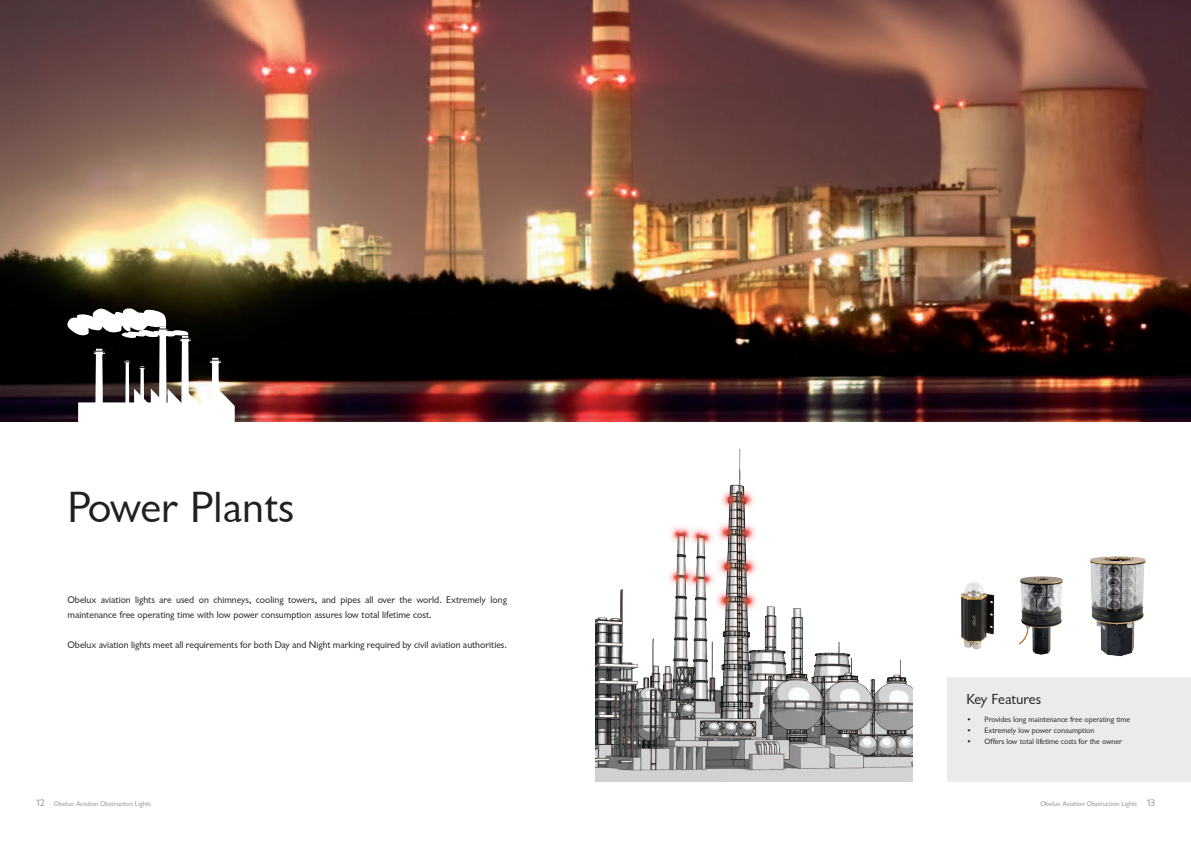
<style>
.page{position:relative;width:1191px;height:842px;background:#fff}
.page>*{position:absolute;margin:0;border:0;box-sizing:border-box;transform-origin:0 0}
.Tuoteotsikko{font:45px "Garrison Sans";color:#231f20}
.Tuoteotsikko-2{font:15px "Garrison Sans";color:#231f20}
.Tuoteotsikko-3{font:10px/15px "Garrison Sans";color:#231f20}
.Tuoteotsikko-4{font:8px "Garrison Sans";color:#231f20}
.t1{font:7px "Garrison Sans";color:#939292}
.s1{font-size:10px}
</style>
<div class="page">
<img style="left:0;top:0;width:1191px;height:421px">
<img style="left:595px;top:449px;width:317px;height:332px">
<svg style="left:66px;top:306px;width:169px;height:116px"></svg>
<div style="left:947px;top:677px;width:244px;height:104px;background:#ebebeb"></div>
<img style="left:1090px;top:556px;width:56px;height:101px">
<img style="left:1019px;top:576px;width:44px;height:79px">
<img style="left:960px;top:582px;width:35px;height:68px">
<p class="Tuoteotsikko" style="left:67px;top:483px;width:228px">Power Plants</p>
<p class="Tuoteotsikko-3" style="left:67px;top:592px;width:441px">Obelux aviation lights are used on chimneys, cooling towers, and pipes all over the world. Extremely long maintenance free operating time with low power consumption assures low total lifetime cost.</p>
<p class="Tuoteotsikko-3" style="left:67px;top:637px;width:441px">Obelux aviation lights meet all requirements for both Day and Night marking required by civil aviation authorities.</p>
<p class="Tuoteotsikko-2" style="left:966px;top:691px;width:76px">Key Features</p>
<p class="Tuoteotsikko-4" style="left:966px;top:715px;width:165px">• Provides long maintenance free operating time</p>
<p class="Tuoteotsikko-4" style="left:966px;top:726px;width:129px">• Extremely low power consumption</p>
<p class="Tuoteotsikko-4" style="left:966px;top:737px;width:157px">• Offers low total lifetime costs for the owner</p>
<p class="t1" style="left:36px;top:800px;width:116px"><span class="s1">12</span> Obelux Aviation Obstruction Lights</p>
<p class="t1" style="left:1040px;top:800px;width:116px">Obelux Aviation Obstruction Lights <span class="s1">13</span></p>
</div>
